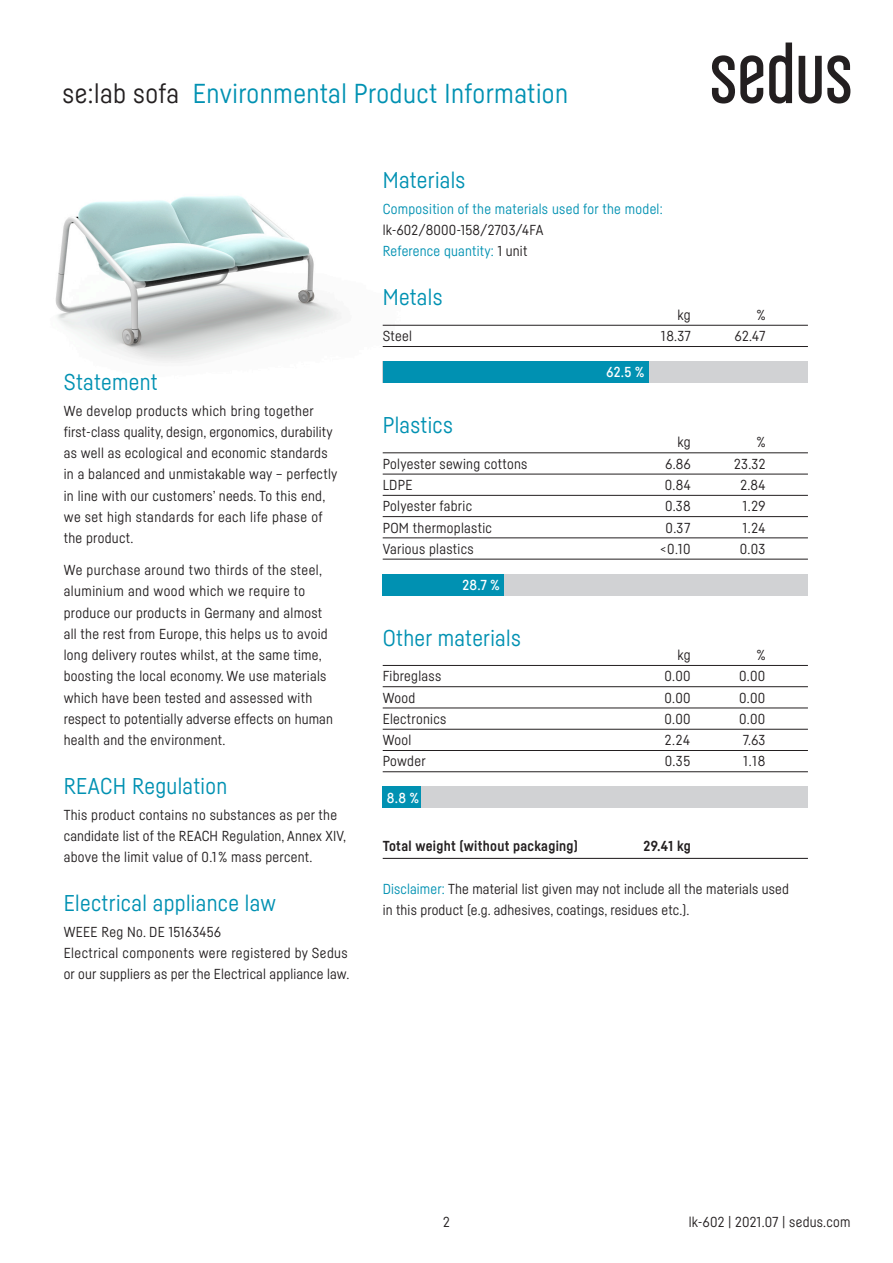
<style>
.page{position:relative;width:893px;height:1263px;background:#fff}
.page>*{position:absolute;margin:0;border:0;box-sizing:border-box;transform-origin:0 0}
.t1{font:27px "Sedus Sans";letter-spacing:.015em;color:#0091b2}
.t2{font:22.5px "Sedus Sans";letter-spacing:.015em;color:#0091b2}
.t3{font:14.25px/21.3px "Sedus Sans";letter-spacing:.02em;color:#231f20}
.t4{font:14.25px "Sedus Sans";letter-spacing:.02em;color:#0091b2}
.t5{font:700 14.25px "Sedus Sans";letter-spacing:.02em;color:#231f20}
.t6{font:500 14.25px "Sedus Sans";color:#fff}
.s1{color:#231f20}
.s2{color:#0091b2}
</style>
<div class="page">
<svg style="left:712px;top:55px;width:51px;height:49px"></svg>
<svg style="left:769px;top:43px;width:23px;height:61px"></svg>
<svg style="left:799px;top:55px;width:51px;height:49px"></svg>
<img style="left:55px;top:196px;width:346px;height:187px">
<hr style="left:383px;top:325px;width:425px;height:1px;background:#231f20">
<hr style="left:383px;top:346px;width:425px;height:1px;background:#231f20">
<hr style="left:383px;top:453px;width:425px;height:1px;background:#231f20">
<hr style="left:383px;top:474px;width:425px;height:1px;background:#231f20">
<hr style="left:383px;top:495px;width:425px;height:1px;background:#231f20">
<hr style="left:383px;top:516px;width:425px;height:1px;background:#231f20">
<hr style="left:383px;top:538px;width:425px;height:1px;background:#231f20">
<hr style="left:383px;top:559px;width:425px;height:1px;background:#231f20">
<div style="left:383px;top:361px;width:425px;height:22px;background:#d1d2d4"></div>
<div style="left:383px;top:574px;width:425px;height:21px;background:#d1d2d4"></div>
<div style="left:383px;top:574px;width:121px;height:21px;background:#0091b2"></div>
<div style="left:383px;top:361px;width:265px;height:22px;background:#0091b2"></div>
<hr style="left:383px;top:665px;width:425px;height:1px;background:#231f20">
<hr style="left:383px;top:686px;width:425px;height:1px;background:#231f20">
<hr style="left:383px;top:708px;width:425px;height:1px;background:#231f20">
<hr style="left:383px;top:729px;width:425px;height:1px;background:#231f20">
<hr style="left:383px;top:750px;width:425px;height:1px;background:#231f20">
<hr style="left:383px;top:771px;width:425px;height:1px;background:#231f20">
<div style="left:383px;top:787px;width:425px;height:21px;background:#d1d2d4"></div>
<div style="left:383px;top:787px;width:38px;height:21px;background:#0091b2"></div>
<hr style="left:383px;top:858px;width:425px;height:1px;background:#231f20">
<h1 class="t1" style="left:63px;top:77px;width:507px"><span class="s1">se:lab sofa</span> Environmental Product Information</h1>
<h2 class="t2" style="left:383px;top:167px;width:84px">Materials</h2>
<p class="t4" style="left:383px;top:200px;width:282px">Composition of the materials used for the model:</p>
<p class="t3" style="left:383px;top:219px;width:162px">lk-602/8000-158/2703/4FA<br><span class="s2">Reference quantity:</span> 1 unit</p>
<h2 class="t2" style="left:383px;top:284px;width:61px">Metals</h2>
<p class="t3" style="left:678px;top:304px;width:15px">kg</p>
<p class="t3" style="left:757px;top:304px;width:10px">%</p>
<h2 class="t2" style="left:64px;top:369px;width:95px">Statement</h2>
<p class="t3" style="left:64px;top:400px;width:275px">We develop products which bring together first-class quality, design, ergonomics, durability as well as ecological and economic standards in a balanced and unmistakable way – perfectly in line with our customers’ needs. To this end, we set high standards for each life phase of the product.</p>
<p class="t3" style="left:64px;top:559px;width:271px">We purchase around two thirds of the steel, aluminium and wood which we require to produce our products in Germany and almost all the rest from Europe, this helps us to avoid long delivery routes whilst, at the same time, boosting the local economy. We use materials which have been tested and assessed with respect to potentially adverse effects on human health and the environment.</p>
<h2 class="t2" style="left:64px;top:773px;width:165px">REACH Regulation</h2>
<p class="t3" style="left:64px;top:803px;width:284px">This product contains no substances as per the candidate list of the REACH Regulation, Annex XIV, above the limit value of 0.1 % mass percent.</p>
<h2 class="t2" style="left:64px;top:890px;width:214px">Electrical appliance law</h2>
<p class="t3" style="left:64px;top:920px;width:287px">WEEE Reg No. DE 15163456<br>Electrical components were registered by Sedus or our suppliers as per the Electrical appliance law.</p>
<p class="t3" style="left:383px;top:325px;width:31px">Steel</p>
<p class="t3" style="left:661px;top:325px;width:31px">18.37</p>
<p class="t3" style="left:735px;top:325px;width:32px">62.47</p>
<h2 class="t2" style="left:383px;top:411px;width:72px">Plastics</h2>
<p class="t6" style="left:606px;top:364px;width:39px">62.5 %</p>
<p class="t3" style="left:678px;top:431px;width:15px">kg</p>
<p class="t3" style="left:757px;top:431px;width:10px">%</p>
<p class="t3" style="left:383px;top:453px;width:146px">Polyester sewing cottons</p>
<p class="t3" style="left:665px;top:453px;width:27px">6.86</p>
<p class="t3" style="left:734px;top:453px;width:33px">23.32</p>
<p class="t3" style="left:383px;top:474px;width:31px">LDPE</p>
<p class="t3" style="left:665px;top:474px;width:27px">0.84</p>
<p class="t3" style="left:740px;top:474px;width:27px">2.84</p>
<p class="t3" style="left:383px;top:495px;width:91px">Polyester fabric</p>
<p class="t3" style="left:665px;top:495px;width:27px">0.38</p>
<p class="t3" style="left:743px;top:495px;width:24px">1.29</p>
<p class="t3" style="left:383px;top:516px;width:111px">POM thermoplastic</p>
<p class="t3" style="left:666px;top:516px;width:26px">0.37</p>
<p class="t3" style="left:743px;top:516px;width:24px">1.24</p>
<p class="t3" style="left:383px;top:538px;width:92px">Various plastics</p>
<p class="t3" style="left:660px;top:538px;width:32px">&lt;0.10</p>
<p class="t3" style="left:740px;top:538px;width:27px">0.03</p>
<p class="t6" style="left:462px;top:576px;width:39px">28.7 %</p>
<h2 class="t2" style="left:383px;top:624px;width:140px">Other materials</h2>
<p class="t3" style="left:678px;top:644px;width:15px">kg</p>
<p class="t3" style="left:757px;top:644px;width:10px">%</p>
<p class="t3" style="left:383px;top:665px;width:60px">Fibreglass</p>
<p class="t3" style="left:664px;top:665px;width:28px">0.00</p>
<p class="t3" style="left:739px;top:665px;width:28px">0.00</p>
<p class="t3" style="left:383px;top:687px;width:34px">Wood</p>
<p class="t3" style="left:664px;top:687px;width:28px">0.00</p>
<p class="t3" style="left:739px;top:687px;width:28px">0.00</p>
<p class="t3" style="left:383px;top:708px;width:65px">Electronics</p>
<p class="t3" style="left:664px;top:708px;width:28px">0.00</p>
<p class="t3" style="left:739px;top:708px;width:28px">0.00</p>
<p class="t3" style="left:383px;top:729px;width:30px">Wool</p>
<p class="t3" style="left:665px;top:729px;width:27px">2.24</p>
<p class="t3" style="left:743px;top:729px;width:24px">7.63</p>
<p class="t3" style="left:383px;top:750px;width:45px">Powder</p>
<p class="t3" style="left:665px;top:750px;width:27px">0.35</p>
<p class="t3" style="left:744px;top:750px;width:23px">1.18</p>
<p class="t6" style="left:387px;top:789px;width:33px">8.8 %</p>
<p class="t5" style="left:383px;top:838px;width:197px">Total weight (without packaging)</p>
<p class="t5" style="left:643px;top:838px;width:49px">29.41 kg</p>
<p class="t3" style="left:383px;top:878px;width:408px"><span class="s2">Disclaimer:</span> The material list given may not include all the materials used in this product (e.g. adhesives, coatings, residues etc.).</p>
<p class="t3" style="left:443px;top:1211px;width:8px">2</p>
<p class="t3" style="left:689px;top:1211px;width:163px">lk-602 | 2021.07 | sedus.com</p>
</div>
